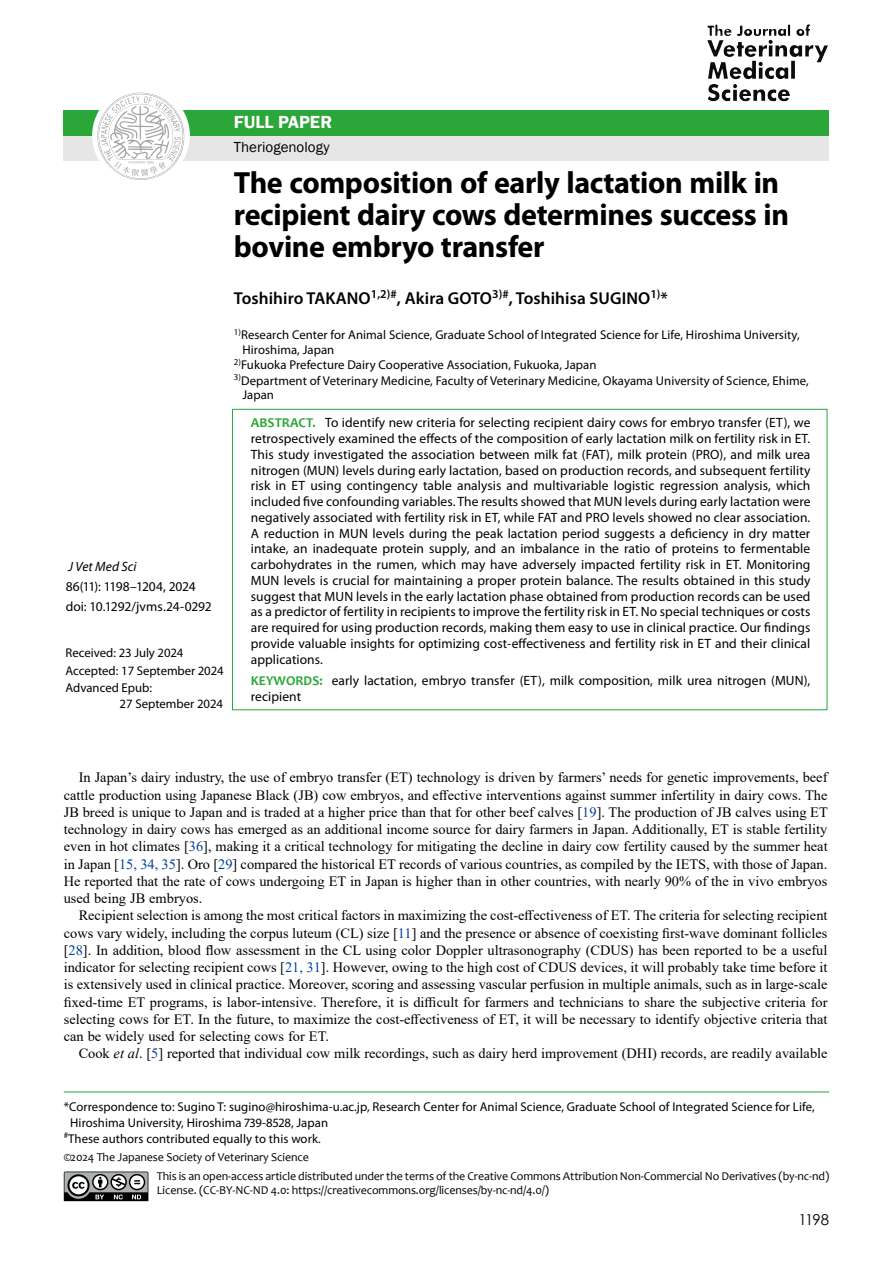
<style>
.page{position:relative;width:893px;height:1263px;background:#fff}
.page>*{position:absolute;margin:0;border:0;box-sizing:border-box;transform-origin:0 0}
.t1{font:700 30.75px/32.2px "Myriad Pro";letter-spacing:-.01em;color:#000}
.t2{font:600 18px "Franklin Gothic";color:#fff}
.t3{font:600 17.25px "Myriad Pro";letter-spacing:.005em;color:#000}
.t4{font:15px "Franklin Gothic";color:#000}
.t5{font:15px "Century Gothic";color:#000}
.t6{font:14.25px/17.2px "Times New Roman";color:#000;text-align:justify}
.t7{font:13.5px/15.8px "Myriad Pro";letter-spacing:.005em;color:#000;text-align:justify}
.t8{font:13.5px/20px "Myriad Pro";letter-spacing:-.02em;color:#000}
.t9{font:italic 13.5px "Myriad Pro";color:#000}
.t10{font:12.75px/17.9px "Myriad Pro";letter-spacing:.005em;color:#000}
.t11{font:12px/20px "Candara";letter-spacing:-.01em;color:#000}
.s1{font-family:"Candara";font-weight:700;color:#2aa738}
.s2{color:#003f98}
.s3{font-style:italic}
</style>
<div class="page">
<hr style="left:64px;top:1091px;width:765px;height:1px;background:#2aa738">
<div style="left:64px;top:136px;width:765px;height:25px;background:#e6e6e6"></div>
<div style="left:64px;top:111px;width:765px;height:25px;background:#2aa738"></div>
<div style="left:92px;top:87px;width:98px;height:97px;background:#fff;border-radius:50%"></div>
<svg style="left:94px;top:92px;width:93px;height:88px"></svg>
<img style="left:707px;top:24px;width:106px;height:33px">
<svg style="left:64px;top:1171px;width:84px;height:30px"></svg>
<p class="t9" style="left:68px;top:558px;width:70px">J Vet Med Sci</p>
<p class="t8" style="left:66px;top:576px;width:148px">86(11): 1198–1204, 2024 doi: 10.1292/jvms.24-0292</p>
<p class="t10" style="left:66px;top:643px;width:160px">Received: 23 July 2024<br>Accepted: 17 September 2024<br>Advanced Epub:</p>
<p class="t10" style="left:120px;top:695px;width:105px">27 September 2024</p>
<p class="t2" style="left:234px;top:111px;width:100px">FULL PAPER</p>
<p class="t4" style="left:234px;top:138px;width:97px">Theriogenology</p>
<h1 class="t1" style="left:234px;top:165px;width:557px">The composition of early lactation milk in recipient dairy cows determines success in bovine embryo transfer</h1>
<p class="t3" style="left:234px;top:287px;width:436px">Toshihiro TAKANO<sup>1,2)#</sup>, Akira GOTO<sup>3)#</sup>, Toshihisa SUGINO<sup>1)</sup>*</p>
<p class="t10" style="left:242px;top:328px;width:559px;line-height:14.2px;text-indent:-9px"><sup>1)</sup>Research Center for Animal Science, Graduate School of Integrated Science for Life, Hiroshima University,<br>Hiroshima, Japan</p>
<p class="t10" style="left:234px;top:357px;width:576px;line-height:15.6px"><sup>2)</sup>Fukuoka Prefecture Dairy Cooperative Association, Fukuoka, Japan<br><sup>3)</sup>Department of Veterinary Medicine, Faculty of Veterinary Medicine, Okayama University of Science, Ehime,</p>
<p class="t10" style="left:242px;top:385px;width:33px">Japan</p>
<p class="t7" style="left:251px;top:415px;width:561px"><span class="s1">ABSTRACT.</span> To identify new criteria for selecting recipient dairy cows for embryo transfer (ET), we retrospectively examined the effects of the composition of early lactation milk on fertility risk in ET.<br>This study investigated the association between milk fat (FAT), milk protein (PRO), and milk urea nitrogen (MUN) levels during early lactation, based on production records, and subsequent fertility risk in ET using contingency table analysis and multivariable logistic regression analysis, which included five confounding variables. The results showed that MUN levels during early lactation were negatively associated with fertility risk in ET, while FAT and PRO levels showed no clear association.<br>A reduction in MUN levels during the peak lactation period suggests a deficiency in dry matter intake, an inadequate protein supply, and an imbalance in the ratio of proteins to fermentable carbohydrates in the rumen, which may have adversely impacted fertility risk in ET. Monitoring MUN levels is crucial for maintaining a proper protein balance. The results obtained in this study suggest that MUN levels in the early lactation phase obtained from production records can be used as a predictor of fertility in recipients to improve the fertility risk in ET. No special techniques or costs are required for using production records, making them easy to use in clinical practice. Our findings provide valuable insights for optimizing cost-effectiveness and fertility risk in ET and their clinical applications.</p>
<p class="t7" style="left:251px;top:671px;width:561px;line-height:16.5px"><span class="s1">KEYWORDS:</span> early lactation, embryo transfer (ET), milk composition, milk urea nitrogen (MUN), recipient</p>
<p class="t6" style="left:64px;top:768px;width:766px;text-indent:15px">In Japan’s dairy industry, the use of embryo transfer (ET) technology is driven by farmers’ needs for genetic improvements, beef cattle production using Japanese Black (JB) cow embryos, and effective interventions against summer infertility in dairy cows. The JB breed is unique to Japan and is traded at a higher price than that for other beef calves [<span class="s2">19</span>]. The production of JB calves using ET technology in dairy cows has emerged as an additional income source for dairy farmers in Japan. Additionally, ET is stable fertility even in hot climates [<span class="s2">36</span>], making it a critical technology for mitigating the decline in dairy cow fertility caused by the summer heat in Japan [<span class="s2">15, 34, 35</span>]. Oro [<span class="s2">29</span>] compared the historical ET records of various countries, as compiled by the IETS, with those of Japan.<br>He reported that the rate of cows undergoing ET in Japan is higher than in other countries, with nearly 90% of the in vivo embryos used being JB embryos.</p>
<p class="t6" style="left:64px;top:906px;width:765px;text-indent:15px">Recipient selection is among the most critical factors in maximizing the cost-effectiveness of ET. The criteria for selecting recipient cows vary widely, including the corpus luteum (CL) size [<span class="s2">11</span>] and the presence or absence of coexisting first-wave dominant follicles [<span class="s2">28</span>]. In addition, blood flow assessment in the CL using color Doppler ultrasonography (CDUS) has been reported to be a useful indicator for selecting recipient cows [<span class="s2">21, 31</span>]. However, owing to the high cost of CDUS devices, it will probably take time before it is extensively used in clinical practice. Moreover, scoring and assessing vascular perfusion in multiple animals, such as in large-scale fixed-time ET programs, is labor-intensive. Therefore, it is difficult for farmers and technicians to share the subjective criteria for selecting cows for ET. In the future, to maximize the cost-effectiveness of ET, it will be necessary to identify objective criteria that can be widely used for selecting cows for ET.</p>
<p class="t6" style="left:79px;top:1045px;width:750px">Cook <span class="s3">et al</span>. [<span class="s2">5</span>] reported that individual cow milk recordings, such as dairy herd improvement (DHI) records, are readily available</p>
<p class="t10" style="left:64px;top:1098px;width:752px">*Correspondence to: Sugino T: sugino@hiroshima-u.ac.jp, Research Center for Animal Science, Graduate School of Integrated Science for Life,</p>
<p class="t10" style="left:70px;top:1113px;width:259px">Hiroshima University, Hiroshima 739-8528, Japan</p>
<p class="t10" style="left:64px;top:1129px;width:259px"><sup>#</sup>These authors contributed equally to this work.</p>
<p class="t11" style="left:157px;top:1146px;width:674px;text-indent:-93px">©2024 The Japanese Society of Veterinary Science<br>This is an open-access article distributed under the terms of the Creative Commons Attribution Non-Commercial No Derivatives (by-nc-nd)</p>
<p class="t11" style="left:157px;top:1180px;width:394px">License. (CC-BY-NC-ND 4.0: https://creativecommons.org/licenses/by-nc-nd/4.0/)</p>
<p class="t5" style="left:798px;top:1209px;width:32px">1198</p>
</div>
